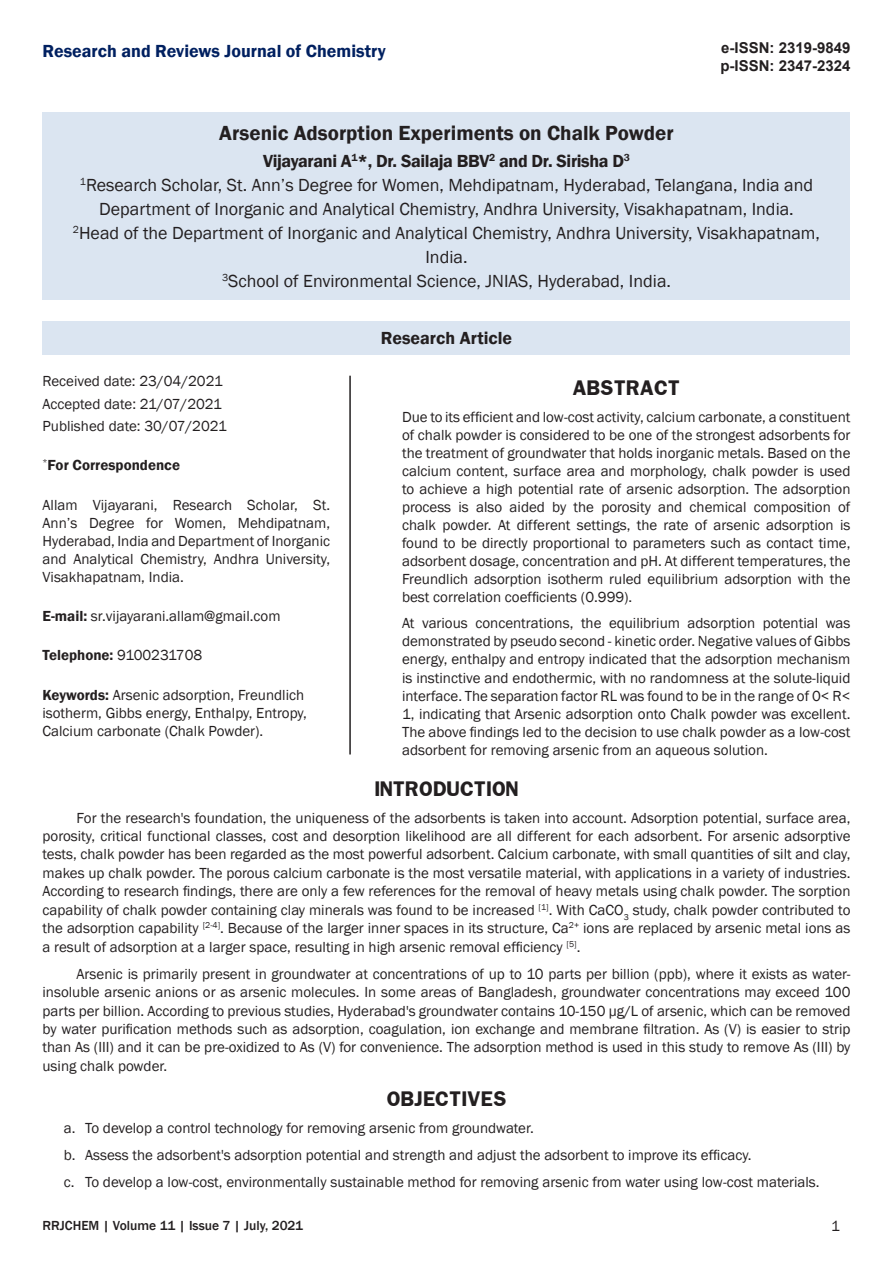
<style>
.page{position:relative;width:893px;height:1263px;background:#fff}
.page>*{position:absolute;margin:0;border:0;box-sizing:border-box;transform-origin:0 0}
.t1{font:600 21px "Franklin Gothic";color:#231f20}
.t2{font:18px/24px "Franklin Gothic";color:#231f20;text-align:center}
.t3{font:600 18px "Franklin Gothic";letter-spacing:-.02em;color:#231f20}
.t4{font:600 18px "Franklin Gothic";color:#002060}
.SD{font:700 18px "Franklin";color:#231f20}
.t5{font:600 18px "Franklin Gothic";color:#231f20}
.Body_Text{font:15px/18px "Franklin Gothic";color:#231f20;text-align:justify}
.List_Paragraph{font:15px "Franklin Gothic";color:#231f20}
.Default{font:600 15px "Franklin Gothic";color:#231f20}
.t6{font:700 15px/18px "Arial";color:#231f20}
.t7{font:500 13.5px "Franklin Gothic";color:#231f20}
.s1{font-weight:600}
.s2{font-weight:400}
</style>
<div class="page">
<div style="left:43px;top:112px;width:807px;height:188px;background:#dbe5f1"></div>
<div style="left:43px;top:321px;width:807px;height:33px;background:#dbe5f1"></div>
<hr style="left:349px;top:376px;width:2px;height:378px;background:#231f20">
<p class="t4" style="left:43px;top:40px;width:345px">Research and Reviews Journal of Chemistry</p>
<p class="t6" style="left:720px;top:39px;width:132px">e-ISSN: 2319-9849 p-ISSN: 2347-2324</p>
<p class="t1" style="left:219px;top:120px;width:456px">Arsenic Adsorption Experiments on Chalk Powder</p>
<p class="t3" style="left:263px;top:150px;width:368px">Vijayarani A<sup>1</sup>*, Dr. Sailaja BBV<sup>2</sup> and Dr. Sirisha D<sup>3</sup></p>
<p class="t2" style="left:80px;top:173px;width:735px"><sup>1</sup>Research Scholar, St. Ann’s Degree for Women, Mehdipatnam, Hyderabad, Telangana, India and<br>Department of Inorganic and Analytical Chemistry, Andhra University, Visakhapatnam, India.</p>
<p class="t2" style="left:73px;top:221px;width:749px"><sup>2</sup>Head of the Department of Inorganic and Analytical Chemistry, Andhra University, Visakhapatnam,<br>India.</p>
<p class="t2" style="left:222px;top:269px;width:450px"><sup>3</sup>School of Environmental Science, JNIAS, Hyderabad, India.</p>
<p class="Body_Text" style="left:43px;top:372px;width:182px">Received date: 23/04/2021</p>
<p class="Body_Text" style="left:43px;top:395px;width:181px">Accepted date: 21/07/2021</p>
<p class="Body_Text" style="left:43px;top:417px;width:186px">Published date: 30/07/2021</p>
<p class="Default" style="left:43px;top:456px;width:139px"><sup>*</sup>For Correspondence</p>
<p class="Body_Text" style="left:43px;top:496px;width:289px">Allam Vijayarani, Research Scholar, St.<br>Ann’s Degree for Women, Mehdipatnam, Hyderabad, India and Department of Inorganic and Analytical Chemistry, Andhra University, Visakhapatnam, India.</p>
<p class="Body_Text" style="left:43px;top:607px;width:240px"><span class="s1">E-mail:</span> sr.vijayarani.allam@gmail.com</p>
<p class="Default" style="left:43px;top:646px;width:161px">Telephone: <span class="s2">9100231708</span></p>
<p class="Body_Text" style="left:43px;top:686px;width:266px;text-align:left"><span class="s1">Keywords:</span> Arsenic adsorption, Freundlich isotherm, Gibbs energy, Enthalpy, Entropy,<br>Calcium carbonate (Chalk Powder).</p>
<p class="t5" style="left:381px;top:327px;width:133px">Research Article</p>
<p class="SD" style="left:572px;top:376px;width:109px">ABSTRACT</p>
<p class="Body_Text" style="left:402px;top:408px;width:450px">Due to its efficient and low-cost activity, calcium carbonate, a constituent of chalk powder is considered to be one of the strongest adsorbents for the treatment of groundwater that holds inorganic metals. Based on the calcium content, surface area and morphology, chalk powder is used to achieve a high potential rate of arsenic adsorption. The adsorption process is also aided by the porosity and chemical composition of chalk powder. At different settings, the rate of arsenic adsorption is found to be directly proportional to parameters such as contact time, adsorbent dosage, concentration and pH. At different temperatures, the Freundlich adsorption isotherm ruled equilibrium adsorption with the best correlation coefficients (0.999).</p>
<p class="Body_Text" style="left:402px;top:615px;width:450px">At various concentrations, the equilibrium adsorption potential was demonstrated by pseudo second - kinetic order. Negative values of Gibbs energy, enthalpy and entropy indicated that the adsorption mechanism is instinctive and endothermic, with no randomness at the solute-liquid interface. The separation factor RL was found to be in the range of 0&lt; R&lt; 1, indicating that Arsenic adsorption onto Chalk powder was excellent.<br>The above findings led to the decision to use chalk powder as a low-cost adsorbent for removing arsenic from an aqueous solution.</p>
<p class="SD" style="left:374px;top:776px;width:146px">INTRODUCTION</p>
<p class="Body_Text" style="left:43px;top:808px;width:809px;line-height:18.5px;text-indent:34px">For the research's foundation, the uniqueness of the adsorbents is taken into account. Adsorption potential, surface area, porosity, critical functional classes, cost and desorption likelihood are all different for each adsorbent. For arsenic adsorptive tests, chalk powder has been regarded as the most powerful adsorbent. Calcium carbonate, with small quantities of silt and clay, makes up chalk powder. The porous calcium carbonate is the most versatile material, with applications in a variety of industries.<br>According to research findings, there are only a few references for the removal of heavy metals using chalk powder. The sorption capability of chalk powder containing clay minerals was found to be increased <sup>[1]</sup>. With CaCO<sub>3</sub> study, chalk powder contributed to the adsorption capability <sup>[2-4]</sup>. Because of the larger inner spaces in its structure, Ca<sup>2+</sup> ions are replaced by arsenic metal ions as a result of adsorption at a larger space, resulting in high arsenic removal efficiency <sup>[5]</sup>.</p>
<p class="Body_Text" style="left:43px;top:965px;width:809px;line-height:18.5px;text-indent:34px">Arsenic is primarily present in groundwater at concentrations of up to 10 parts per billion (ppb), where it exists as water&shy;insoluble arsenic anions or as arsenic molecules. In some areas of Bangladesh, groundwater concentrations may exceed 100 parts per billion. According to previous studies, Hyderabad's groundwater contains 10-150 µg/L of arsenic, which can be removed by water purification methods such as adsorption, coagulation, ion exchange and membrane filtration. As (V) is easier to strip than As (III) and it can be pre-oxidized to As (V) for convenience. The adsorption method is used in this study to remove As (III) by using chalk powder.</p>
<p class="SD" style="left:386px;top:1086px;width:122px">OBJECTIVES</p>
<p class="List_Paragraph" style="left:64px;top:1119px;width:472px">a. To develop a control technology for removing arsenic from groundwater.</p>
<p class="List_Paragraph" style="left:64px;top:1146px;width:689px">b. Assess the adsorbent's adsorption potential and strength and adjust the adsorbent to improve its efficacy.</p>
<p class="List_Paragraph" style="left:64px;top:1173px;width:757px">c. To develop a low-cost, environmentally sustainable method for removing arsenic from water using low-cost materials.</p>
<p class="t7" style="left:43px;top:1217px;width:262px">RRJCHEM | Volume 11 | Issue 7 | July, 2021</p>
<p class="Body_Text" style="left:831px;top:1217px;width:10px">1</p>
</div>
